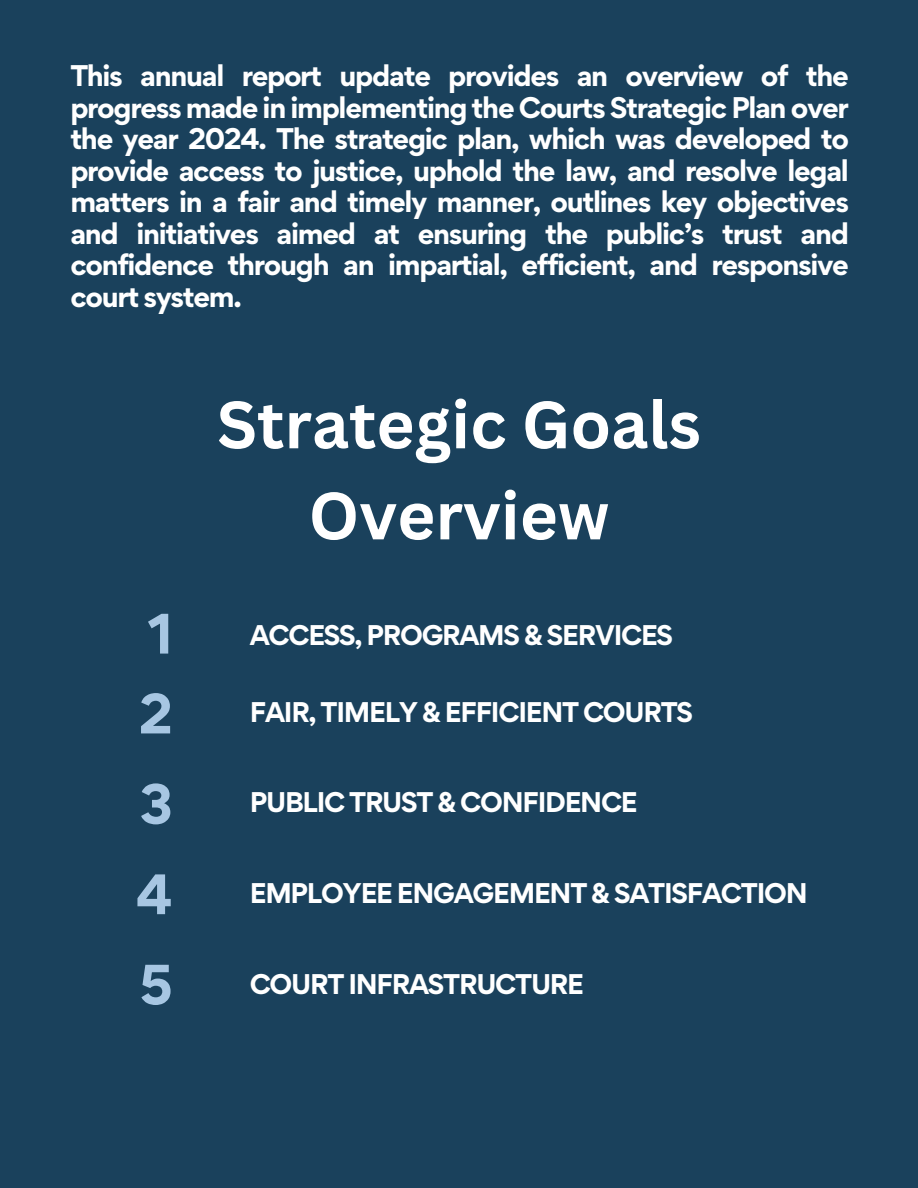
<style>
.page{position:relative;width:918px;height:1188px;background:#1a415c}
.page>*{position:absolute;margin:0;border:0;box-sizing:border-box;transform-origin:0 0}
.t1{font:700 65.25px/91.1px "Canva Sans";color:#fff;text-align:center}
.t2{font:700 50.85px "Gordita";color:#a7c6e2}
.t3{font:700 26.7px/31.5px "Gordita";letter-spacing:-.05em;color:#fff;text-align:justify}
.t4{font:700 25.35px "Gordita";letter-spacing:-.05em;color:#fff}
</style>
<div class="page">
<p class="t3" style="left:70px;top:60px;width:780px">This annual report update provides an overview of the progress made in implementing the Courts Strategic Plan over the year 2024. The strategic plan, which was developed to provide access to justice, uphold the law, and resolve legal matters in a fair and timely manner, outlines key objectives and initiatives aimed at ensuring the public’s trust and confidence through an impartial, efficient, and responsive court system.</p>
<h2 class="t1" style="left:217px;top:377px;width:485px">Strategic Goals<br>Overview</h2>
<p class="t2" style="left:148px;top:599px;width:27px">1</p>
<h1 class="t4" style="left:250px;top:618px;width:425px">ACCESS, PROGRAMS &amp; SERVICES</h1>
<p class="t2" style="left:139px;top:679px;width:36px">2</p>
<h2 class="t4" style="left:250px;top:695px;width:445px">FAIR, TIMELY &amp; EFFICIENT COURTS</h2>
<p class="t2" style="left:139px;top:770px;width:35px">3</p>
<p class="t2" style="left:136px;top:860px;width:39px">4</p>
<p class="t2" style="left:139px;top:950px;width:35px">5</p>
<h2 class="t4" style="left:250px;top:785px;width:390px">PUBLIC TRUST &amp; CONFIDENCE</h2>
<h2 class="t4" style="left:250px;top:876px;width:559px">EMPLOYEE ENGAGEMENT &amp; SATISFACTION</h2>
<h2 class="t4" style="left:250px;top:967px;width:336px">COURT INFRASTRUCTURE</h2>
</div>
